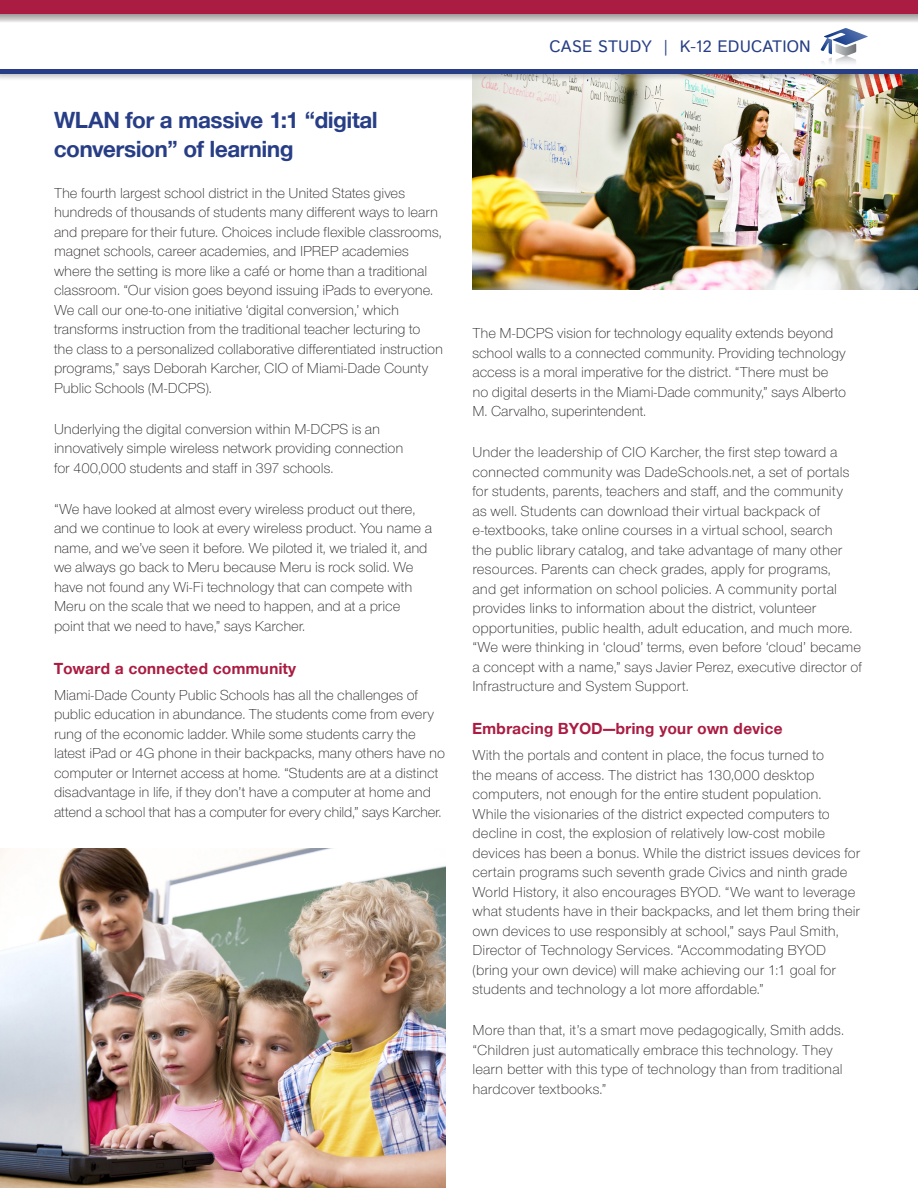
<style>
.page{position:relative;width:918px;height:1188px;background:#fff}
.page>*{position:absolute;margin:0;border:0;box-sizing:border-box;transform-origin:0 0}
.t1{font:700 24px/28.8px "Nimbus San Nov D";color:#273e86}
.t2{font:700 16.5px "Nimbus San Nov D";letter-spacing:.03em;color:#aa1c42}
.t3{font:16.5px "Istok Web";letter-spacing:.01em;color:#273e86}
.t4{font:300 15px/19.5px "Nimbus San Nov";color:#231f20}
</style>
<div class="page">
<img style="left:472px;top:81px;width:446px;height:208px">
<img style="left:0;top:849px;width:446px;height:339px">
<div style="left:0;top:61px;width:918px;height:20px;background:#231f20;opacity:.75"></div>
<hr style="left:0;top:69px;width:918px;height:4px;background:#273e86">
<div style="left:0;top:17px;width:918px;height:51px;background:#fff"></div>
<svg style="left:0;top:14px;width:918px;height:8px;background:#c2c1c1"></svg>
<div style="left:0;top:0;width:918px;height:14px;background:#aa1c42"></div>
<svg style="left:821px;top:28px;width:47px;height:35px"></svg>
<h1 class="t1" style="left:54px;top:105px;width:325px">WLAN for a massive 1:1 “digital conversion” of learning</h1>
<p class="t4" style="left:54px;top:183px;width:391px">The fourth largest school district in the United States gives hundreds of thousands of students many different ways to learn and prepare for their future. Choices include flexible classrooms, magnet schools, career academies, and IPREP academies where the setting is more like a café or home than a traditional classroom. “Our vision goes beyond issuing iPads to everyone.<br>We call our one-to-one initiative ‘digital conversion,’ which transforms instruction from the traditional teacher lecturing to the class to a personalized collaborative differentiated instruction programs,” says Deborah Karcher, CIO of Miami-Dade County Public Schools (M-DCPS).</p>
<p class="t4" style="left:54px;top:419px;width:351px">Underlying the digital conversion within M-DCPS is an innovatively simple wireless network providing connection for 400,000 students and staff in 397 schools.</p>
<p class="t4" style="left:54px;top:499px;width:380px">“We have looked at almost every wireless product out there, and we continue to look at every wireless product. You name a name, and we’ve seen it before. We piloted it, we trialed it, and we always go back to Meru because Meru is rock solid. We have not found any Wi-Fi technology that can compete with Meru on the scale that we need to happen, and at a price point that we need to have,” says Karcher.</p>
<p class="t2" style="left:54px;top:658px;width:244px">Toward a connected community</p>
<p class="t4" style="left:54px;top:685px;width:393px">Miami-Dade County Public Schools has all the challenges of public education in abundance. The students come from every rung of the economic ladder. While some students carry the latest iPad or 4G phone in their backpacks, many others have no computer or Internet access at home. “Students are at a distinct disadvantage in life, if they don’t have a computer at home and attend a school that has a computer for every child,” says Karcher.</p>
<p class="t3" style="left:549px;top:36px;width:263px">CASE STUDY | K-12 EDUCATION</p>
<p class="t4" style="left:472px;top:324px;width:375px">The M-DCPS vision for technology equality extends beyond school walls to a connected community. Providing technology access is a moral imperative for the district. “There must be no digital deserts in the Miami-Dade community,” says Alberto M. Carvalho, superintendent.</p>
<p class="t4" style="left:472px;top:443px;width:391px">Under the leadership of CIO Karcher, the first step toward a connected community was DadeSchools.net, a set of portals for students, parents, teachers and staff, and the community<br>as well. Students can download their virtual backpack of e-textbooks, take online courses in a virtual school, search<br>the public library catalog, and take advantage of many other resources. Parents can check grades, apply for programs,<br>and get information on school policies. A community portal provides links to information about the district, volunteer opportunities, public health, adult education, and much more. “We were thinking in ‘cloud’ terms, even before ‘cloud’ became a concept with a name,” says Javier Perez, executive director of Infrastructure and System Support.</p>
<p class="t2" style="left:472px;top:719px;width:312px">Embracing BYOD—bring your own device</p>
<p class="t4" style="left:472px;top:746px;width:389px">With the portals and content in place, the focus turned to<br>the means of access. The district has 130,000 desktop computers, not enough for the entire student population.<br>While the visionaries of the district expected computers to decline in cost, the explosion of relatively low-cost mobile devices has been a bonus. While the district issues devices for certain programs such seventh grade Civics and ninth grade World History, it also encourages BYOD. “We want to leverage what students have in their backpacks, and let them bring their own devices to use responsibly at school,” says Paul Smith, Director of Technology Services. “Accommodating BYOD (bring your own device) will make achieving our 1:1 goal for students and technology a lot more affordable.”</p>
<p class="t4" style="left:472px;top:1021px;width:373px">More than that, it’s a smart move pedagogically, Smith adds. “Children just automatically embrace this technology. They learn better with this type of technology than from traditional hardcover textbooks.”</p>
</div>
